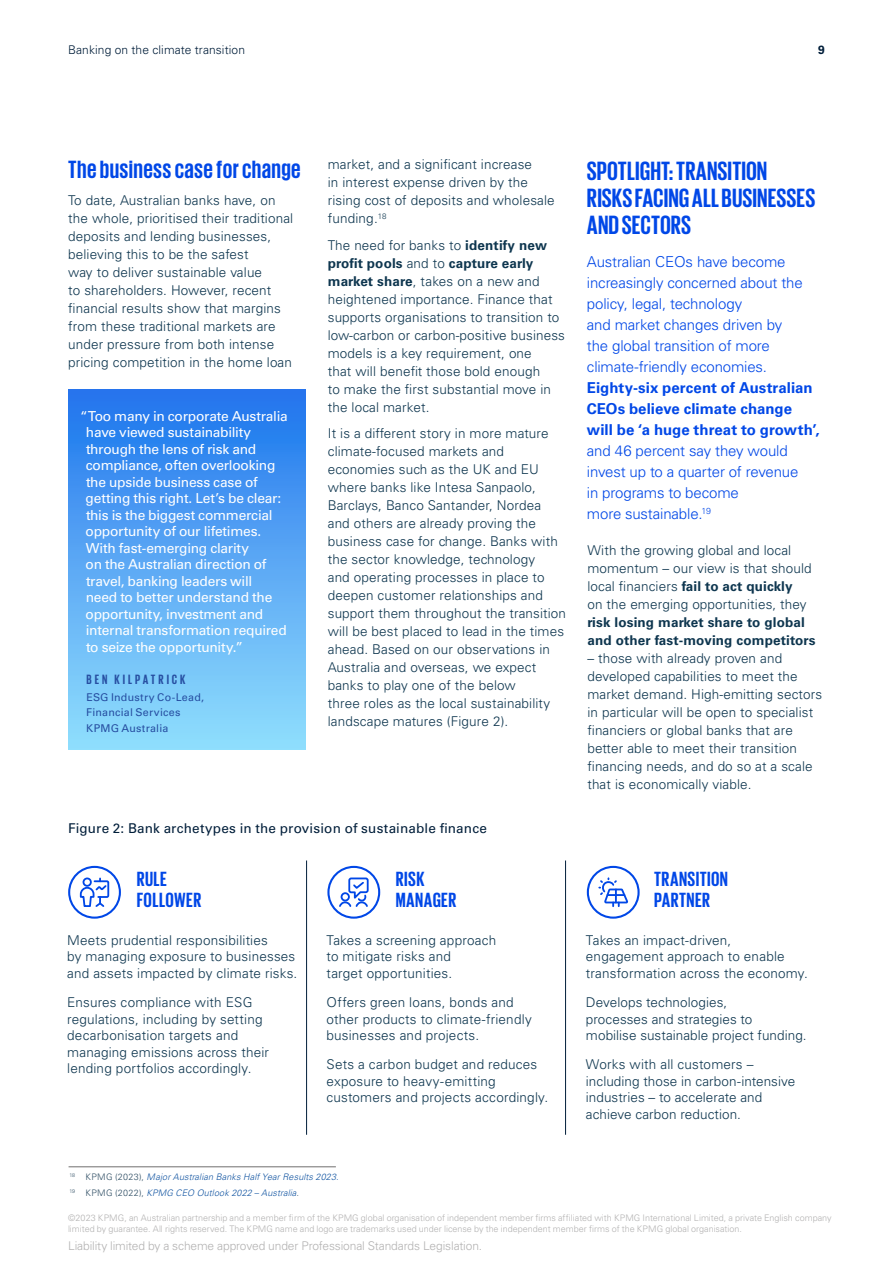
<style>
.page{position:relative;width:893px;height:1263px;background:#fff}
.page>*{position:absolute;margin:0;border:0;box-sizing:border-box;transform-origin:0 0}
.t1{font:700 27px/27px "KPMG";color:#0047e7}
.t2{font:700 25.5px "KPMG";letter-spacing:.015em;color:#0047e7}
.t3{font:700 21px/21px "KPMG";letter-spacing:.02em;color:#0047e7}
.t4{font:300 15px/21px "Univers LT Std";letter-spacing:-.01em;color:#0047e7}
.t5{font:700 15px/21px "Univers LT Std";letter-spacing:.005em;color:#0047e7}
.t6{font:13.8px/16.5px "Univers LT Std";letter-spacing:-.02em;color:#fff}
.t7{font:700 13.8px "KPMG";letter-spacing:.215em;color:#002f91}
.t8{font:300 13.5px/18px "Univers LT Std";letter-spacing:.01em;color:#0e364f}
.t9{font:700 13.5px/18px "Univers LT Std";letter-spacing:.01em;color:#0e364f}
.t10{font:13.5px "Univers LT Std";letter-spacing:.01em;color:#001e3a}
.t11{font:300 12px "Univers LT Std";letter-spacing:-.01em;color:#b3b2b2}
.t12{font:300 12px "Univers LT Std";letter-spacing:.005em;color:#001e3a}
.t13{font:700 12px "Univers LT Std";color:#001e3a}
.t14{font:10.65px/15.3px "Univers LT Std";letter-spacing:.02em;color:#002f91}
.t15{font:300 9px/10.8px "Univers LT Std";color:#b3b2b2}
.t16{font:italic 300 9px/16.2px "Univers LT Std";letter-spacing:.015em;color:#1154a1}
.s1{font-weight:700}
.s2{font-style:normal;color:#2f4e64}
.s3{color:#2f4e64}
</style>
<div class="page">
<div style="left:68px;top:389px;width:238px;height:360px;background:linear-gradient(to bottom,#2174ed,#93dffd)"></div>
<svg style="left:598px;top:878px;width:30px;height:28px"></svg>
<div style="left:587px;top:866px;width:53px;height:53px;border:2px solid #0047e7;border-radius:50%"></div>
<svg style="left:339px;top:877px;width:30px;height:30px"></svg>
<div style="left:327px;top:866px;width:53px;height:53px;border:2px solid #0047e7;border-radius:50%"></div>
<div style="left:83px;top:877px;width:9px;height:10px;border:2px solid #0047e7;border-radius:50%"></div>
<svg style="left:80px;top:878px;width:29px;height:29px"></svg>
<div style="left:68px;top:866px;width:53px;height:53px;border:2px solid #0047e7;border-radius:50%"></div>
<hr style="left:306px;top:860px;width:1px;height:275px;background:#001e3a">
<hr style="left:565px;top:860px;width:1px;height:275px;background:#001e3a">
<hr style="left:69px;top:1166px;width:267px;height:1px;background:#706f6f">
<p class="t12" style="left:68px;top:42px;width:178px">Banking on the climate transition</p>
<p class="t13" style="left:818px;top:42px;width:8px">9</p>
<h2 class="t2" style="left:68px;top:157px;width:234px">The business case for change</h2>
<p class="t8" style="left:68px;top:191px;width:227px">To date, Australian banks have, on the whole, prioritised their traditional deposits and lending businesses, believing this to be the safest<br>way to deliver sustainable value<br>to shareholders. However, recent financial results show that margins from these traditional markets are under pressure from both intense pricing competition in the home loan</p>
<p class="t6" style="left:86px;top:408px;width:204px;text-indent:-5px">“Too many in corporate Australia have viewed sustainability through the lens of risk and compliance, often overlooking the upside business case of getting this right. Let’s be clear: this is the biggest commercial opportunity of our lifetimes.<br>With fast-emerging clarity<br>on the Australian direction of travel, banking leaders will<br>need to better understand the opportunity, investment and internal transformation required to seize the opportunity.”</p>
<p class="t7" style="left:87px;top:673px;width:100px">BEN KILPATRICK</p>
<p class="t14" style="left:86px;top:690px;width:119px">ESG Industry Co-Lead,<br>Financial Services<br>KPMG Australia</p>
<p class="t8" style="left:328px;top:155px;width:228px">market, and a significant increase<br>in interest expense driven by the rising cost of deposits and wholesale funding.<sup>18</sup></p>
<p class="t8" style="left:328px;top:236px;width:239px">The need for banks to <span class="s1">identify new profit pools</span> and to <span class="s1">capture early market share</span>, takes on a new and heightened importance. Finance that supports organisations to transition to low-carbon or carbon-positive business models is a key requirement, one<br>that will benefit those bold enough<br>to make the first substantial move in the local market.</p>
<p class="t8" style="left:328px;top:424px;width:240px">It is a different story in more mature climate-focused markets and economies such as the UK and EU where banks like Intesa Sanpaolo, Barclays, Banco Santander, Nordea and others are already proving the business case for change. Banks with the sector knowledge, technology<br>and operating processes in place to deepen customer relationships and support them throughout the transition will be best placed to lead in the times ahead. Based on our observations in Australia and overseas, we expect banks to play one of the below<br>three roles as the local sustainability landscape matures (Figure 2).</p>
<p class="t10" style="left:68px;top:820px;width:420px">Figure 2: Bank archetypes in the provision of sustainable finance</p>
<h1 class="t1" style="left:587px;top:156px;width:230px">SPOTLIGHT: TRANSITION<br>RISKS FACING ALL BUSINESSES<br>AND SECTORS</h1>
<p class="t4" style="left:587px;top:251px;width:217px">Australian CEOs have become increasingly concerned about the policy, legal, technology<br>and market changes driven by the global transition of more climate-friendly economies.</p>
<p class="t5" style="left:587px;top:378px;width:234px">Eighty-six percent of Australian<br>CEOs believe climate change will be ‘a huge threat to growth’,</p>
<p class="t4" style="left:587px;top:440px;width:213px">and 46 percent say they would invest up to a quarter of revenue in programs to become<br>more sustainable.<sup>19</sup></p>
<p class="t8" style="left:587px;top:541px;width:226px">With the growing global and local momentum – our view is that should local financiers <span class="s1">fail to act quickly<br></span>on the emerging opportunities, they</p>
<p class="t9" style="left:587px;top:613px;width:230px">risk losing market share to global and other fast-moving competitors</p>
<p class="t8" style="left:587px;top:649px;width:236px">– those with already proven and developed capabilities to meet the market demand. High-emitting sectors in particular will be open to specialist financiers or global banks that are better able to meet their transition financing needs, and do so at a scale that is economically viable.</p>
<h3 class="t3" style="left:137px;top:867px;width:66px">RULE<br>FOLLOWER</h3>
<h3 class="t3" style="left:396px;top:867px;width:62px">RISK<br>MANAGER</h3>
<h3 class="t3" style="left:654px;top:867px;width:75px">TRANSITION<br>PARTNER</h3>
<p class="t8" style="left:67px;top:932px;width:232px;line-height:16.5px">Meets prudential responsibilities<br>by managing exposure to businesses and assets impacted by climate risks.</p>
<p class="t8" style="left:67px;top:994px;width:203px;line-height:16.5px">Ensures compliance with ESG regulations, including by setting decarbonisation targets and managing emissions across their lending portfolios accordingly.</p>
<p class="t8" style="left:327px;top:932px;width:171px;line-height:16.5px">Takes a screening approach to mitigate risks and<br>target opportunities.</p>
<p class="t8" style="left:327px;top:994px;width:207px;line-height:16.5px">Offers green loans, bonds and other products to climate-friendly businesses and projects.</p>
<p class="t8" style="left:327px;top:1056px;width:223px;line-height:16.5px">Sets a carbon budget and reduces exposure to heavy-emitting customers and projects accordingly.</p>
<p class="t8" style="left:586px;top:932px;width:223px;line-height:16.5px">Takes an impact-driven, engagement approach to enable transformation across the economy.</p>
<p class="t8" style="left:586px;top:994px;width:222px;line-height:16.5px">Develops technologies,<br>processes and strategies to<br>mobilise sustainable project funding.</p>
<p class="t8" style="left:586px;top:1056px;width:211px;line-height:16.5px">Works with all customers – including those in carbon-intensive industries – to accelerate and achieve carbon reduction.</p>
<p class="t16" style="left:69px;top:1168px;width:271px"><sup>18</sup> <span class="s2">KPMG (2023),</span> Major Australian Banks Half Year Results 2023.<br><sup>19</sup> <span class="s2">KPMG (2022),</span> KPMG CEO Outlook 2022 – Australia<span class="s3">.</span></p>
<p class="t15" style="left:68px;top:1212px;width:765px">©2023 KPMG, an Australian partnership and a member firm of the KPMG global organisation of independent member firms affiliated with KPMG International Limited, a private English company limited by guarantee. All rights reserved. The KPMG name and logo are trademarks used under license by the independent member firms of the KPMG global organisation.</p>
<p class="t11" style="left:68px;top:1239px;width:416px">Liability limited by a scheme approved under Professional Standards Legislation.</p>
</div>
